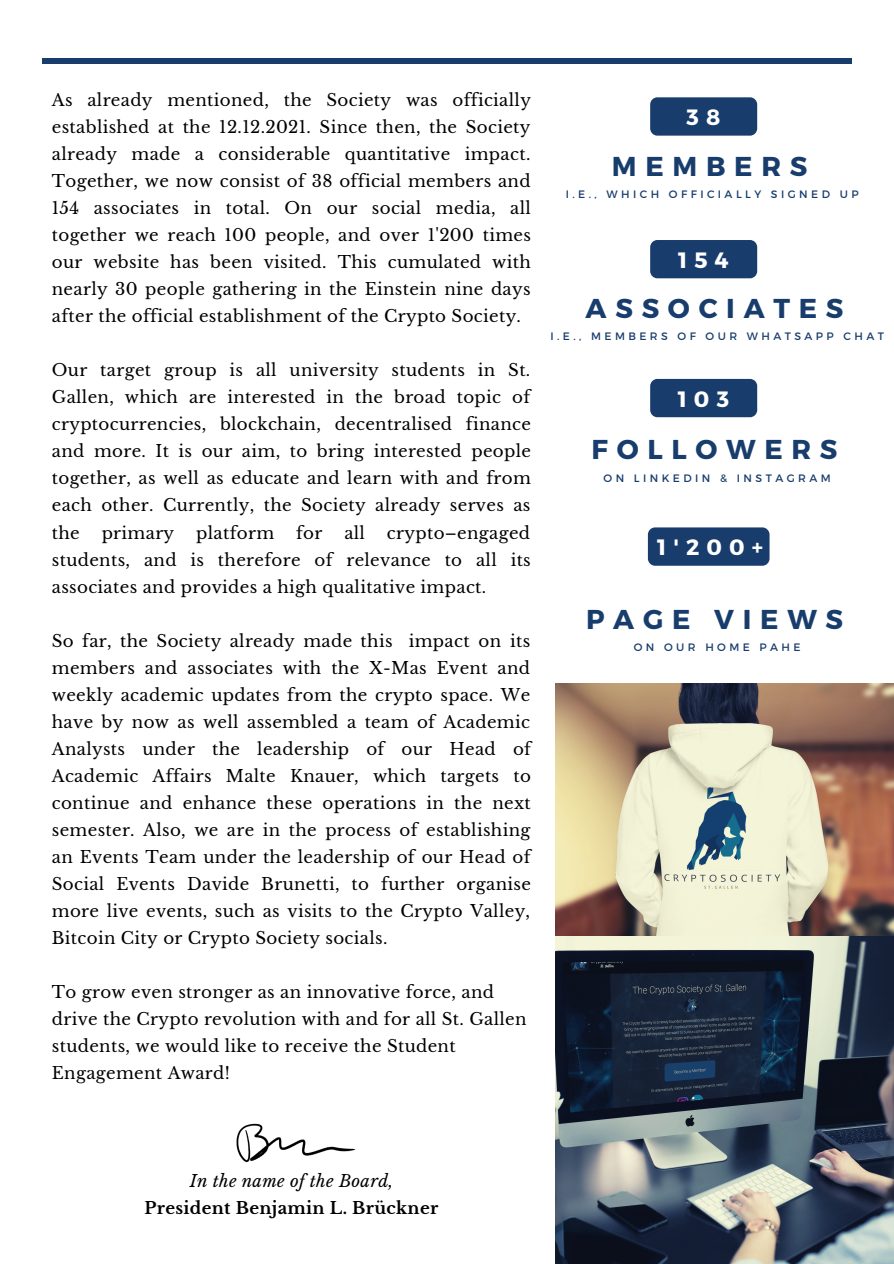
<style>
.page{position:relative;width:894px;height:1264px;background:#fff}
.page>*{position:absolute;margin:0;border:0;box-sizing:border-box;transform-origin:0 0}
.t1{font:700 27.3px "Montserrat";letter-spacing:.32em;color:#183d6d}
.t2{font:700 22.2px "Montserrat";letter-spacing:.32em;color:#fff}
.t3{font:16.65px/27px "Libre Baskerville";letter-spacing:.02em;color:#000;text-align:justify}
.t4{font:700 16.65px "Libre Baskerville";letter-spacing:.02em;color:#000}
.t5{font:italic 16.65px "Libre Baskerville";letter-spacing:.02em;color:#000}
.t6{font:10.8px "Montserrat";letter-spacing:.32em;color:#183d6d}
</style>
<div class="page">
<hr style="left:43px;top:59px;width:808px;height:4px;background:#183d6d">
<img style="left:556px;top:1043px;width:337px;height:220px">
<img style="left:555px;top:683px;width:338px;height:360px">
<img style="left:236px;top:1123px;width:120px;height:40px">
<div style="left:650px;top:240px;width:107px;height:38px;background:#183d6d;border-radius:7px"></div>
<div style="left:650px;top:97px;width:107px;height:39px;background:#183d6d;border-radius:7px"></div>
<div style="left:650px;top:379px;width:107px;height:38px;background:#183d6d;border-radius:7px"></div>
<div style="left:647px;top:527px;width:122px;height:38px;background:#183d6d;border-radius:7px"></div>
<p class="t3" style="left:52px;top:87px;width:480px">As already mentioned, the Society was officially established at the 12.12.2021. Since then, the Society already made a considerable quantitative impact.<br>Together, we now consist of 38 official members and 154 associates in total. On our social media, all together we reach 100 people, and over 1'200 times our website has been visited. This cumulated with nearly 30 people gathering in the Einstein nine days after the official establishment of the Crypto Society.</p>
<p class="t3" style="left:52px;top:357px;width:480px">Our target group is all university students in St.<br>Gallen, which are interested in the broad topic of cryptocurrencies, blockchain, decentralised finance and more. It is our aim, to bring interested people together, as well as educate and learn with and from each other. Currently, the Society already serves as the</p>
<p class="t3" style="left:52px;top:519px;width:480px;text-indent:335px">crypto–engaged students, and is therefore of relevance to all its associates and provides a high qualitative impact.</p>
<p class="t3" style="left:52px;top:627px;width:480px">So far, the Society already made this impact on its members and associates with the X-Mas Event and weekly academic updates from the crypto space. We have by now as well assembled a team of Academic Analysts under the leadership of our Head of Academic Affairs Malte Knauer, which targets to continue and enhance these operations in the next semester. Also, we are in the process of establishing an Events Team under the leadership of our Head of Social Events Davide Brunetti, to further organise more live events, such as visits to the Crypto Valley, Bitcoin City or Crypto Society socials.</p>
<p class="t3" style="left:52px;top:978px;width:476px;text-align:left">To grow even stronger as an innovative force, and drive the Crypto revolution with and for all St. Gallen students, we would like to receive the Student Engagement Award!</p>
<p class="t3" style="left:102px;top:519px;width:74px">primary</p>
<p class="t3" style="left:196px;top:519px;width:80px">platform</p>
<p class="t3" style="left:296px;top:519px;width:28px">for</p>
<p class="t3" style="left:344px;top:519px;width:22px">all</p>
<p class="t2" style="left:686px;top:103px;width:35px">3 8</p>
<p class="t1" style="left:611px;top:148px;width:197px">MEMBERS</p>
<p class="t6" style="left:565px;top:187px;width:294px">I.E., WHICH OFFICIALLY SIGNED UP</p>
<p class="t2" style="left:678px;top:245px;width:52px">154</p>
<p class="t1" style="left:585px;top:290px;width:259px">ASSOCIATES</p>
<p class="t6" style="left:550px;top:329px;width:335px">I.E., MEMBERS OF OUR WHATSAPP CHAT</p>
<p class="t2" style="left:677px;top:384px;width:53px">103</p>
<p class="t1" style="left:591px;top:432px;width:247px">FOLLOWERS</p>
<p class="t6" style="left:603px;top:471px;width:229px">ON LINKEDIN &amp; INSTAGRAM</p>
<p class="t2" style="left:657px;top:532px;width:107px">1'200+</p>
<p class="t1" style="left:586px;top:601px;width:258px">PAGE VIEWS</p>
<p class="t6" style="left:633px;top:640px;width:168px">ON OUR HOME PAHE</p>
<p class="t5" style="left:190px;top:1171px;width:205px">In the name of the Board,</p>
<p class="t4" style="left:144px;top:1198px;width:295px">President Benjamin L. Brückner</p>
</div>
